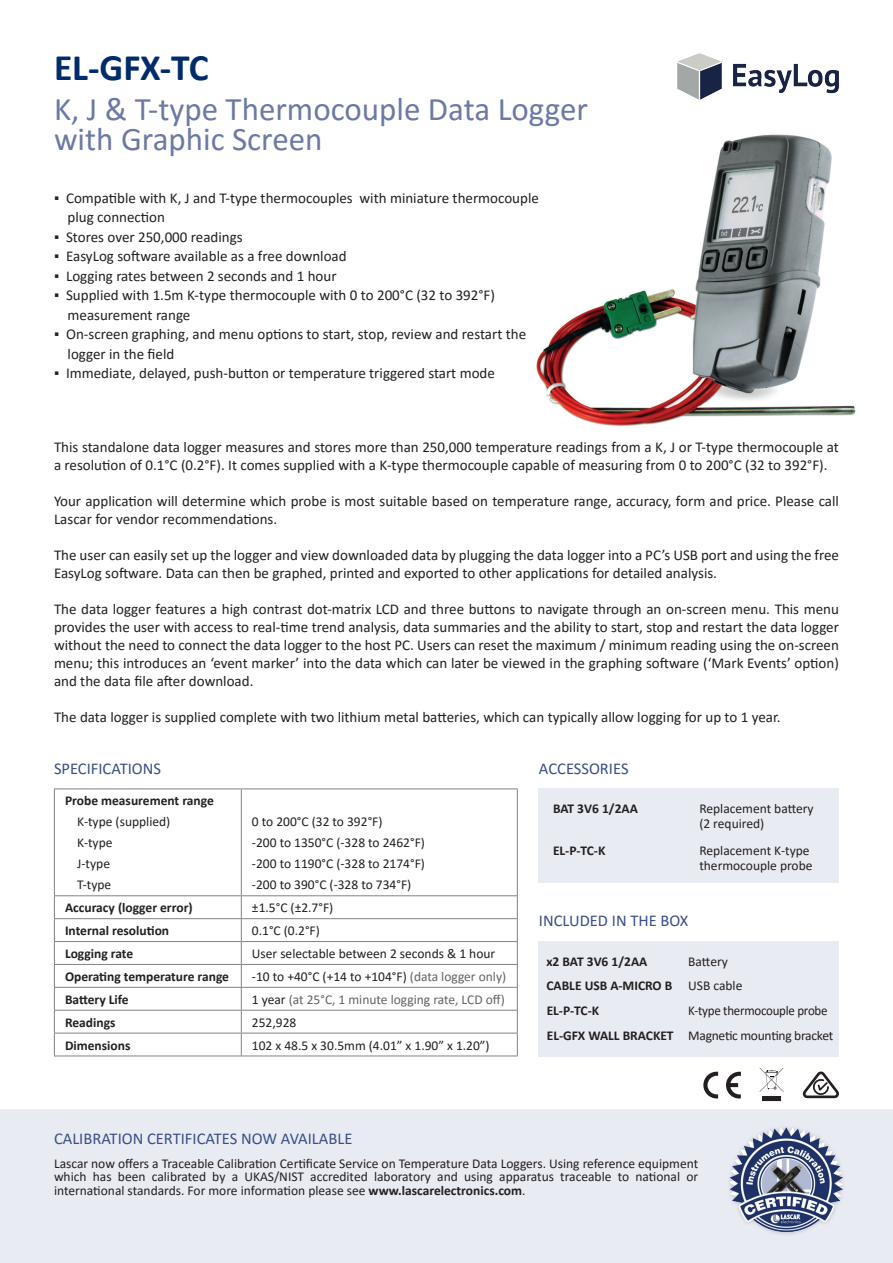
<style>
.page{position:relative;width:893px;height:1263px;background:#fff}
.page>*{position:absolute;margin:0;border:0;box-sizing:border-box;transform-origin:0 0}
.t1{font:700 37.5px "Calibri";letter-spacing:-.005em;color:#002c6b}
.t2{font:33px/30px "Calibri";color:#6c79a5}
.t3{font:16.5px "Calibri";color:#384e85}
.t4{font:15px/18px "Calibri";color:#231f20}
.t5{font:13.5px/21px "Calibri";color:#231f20}
.t6{font:700 13.5px/24.8px "Calibri";color:#231f20}
.t7{font:13.5px "Calibri";color:#636366}
.t8{font:13.5px "Calibri";letter-spacing:-.02em;color:#231f20;scale:.96 1}
.t9{font:13.5px "Calibri";letter-spacing:-.02em;color:#231f20}
.s1{color:#636366}
.s2{color:#231f20}
.s3{font-weight:700}
</style>
<div class="page">
<img style="left:678px;top:54px;width:161px;height:46px">
<img style="left:536px;top:134px;width:320px;height:292px">
<hr style="left:54px;top:788px;width:187px;height:1px;background:#808285">
<hr style="left:54px;top:789px;width:1px;height:106px;background:#808285">
<hr style="left:241px;top:788px;width:277px;height:1px;background:#808285">
<hr style="left:241px;top:789px;width:1px;height:106px;background:#808285">
<hr style="left:517px;top:789px;width:1px;height:106px;background:#808285">
<hr style="left:54px;top:895px;width:187px;height:1px;background:#808285">
<hr style="left:241px;top:895px;width:277px;height:1px;background:#808285">
<hr style="left:54px;top:918px;width:187px;height:1px;background:#808285">
<hr style="left:54px;top:941px;width:187px;height:1px;background:#808285">
<hr style="left:241px;top:918px;width:277px;height:1px;background:#808285">
<hr style="left:241px;top:941px;width:277px;height:1px;background:#808285">
<hr style="left:54px;top:964px;width:187px;height:1px;background:#808285">
<hr style="left:241px;top:964px;width:277px;height:1px;background:#808285">
<hr style="left:54px;top:987px;width:187px;height:1px;background:#808285">
<svg style="left:54px;top:896px;width:1px;height:159px"></svg>
<hr style="left:241px;top:987px;width:277px;height:1px;background:#808285">
<svg style="left:241px;top:896px;width:1px;height:159px"></svg>
<svg style="left:517px;top:896px;width:1px;height:159px"></svg>
<hr style="left:54px;top:1010px;width:187px;height:1px;background:#808285">
<hr style="left:54px;top:1033px;width:187px;height:1px;background:#808285">
<hr style="left:54px;top:1055px;width:187px;height:1px;background:#808285">
<hr style="left:241px;top:1010px;width:277px;height:1px;background:#808285">
<hr style="left:241px;top:1033px;width:277px;height:1px;background:#808285">
<hr style="left:241px;top:1055px;width:277px;height:1px;background:#808285">
<div style="left:539px;top:788px;width:300px;height:95px;background:#e9ebf3"></div>
<div style="left:0;top:1110px;width:893px;height:153px;background:#e9ebf3"></div>
<img style="left:730px;top:1127px;width:112px;height:105px">
<svg style="left:726px;top:1072px;width:15px;height:26px"></svg>
<svg style="left:703px;top:1072px;width:15px;height:26px"></svg>
<svg style="left:759px;top:1068px;width:24px;height:33px"></svg>
<svg style="left:802px;top:1071px;width:37px;height:27px"></svg>
<div style="left:539px;top:941px;width:300px;height:115px;background:#e9ebf3"></div>
<h1 class="t1" style="left:54px;top:41px;width:156px">EL-GFX-TC</h1>
<h2 class="t2" style="left:54px;top:93px;width:535px">K, J &amp; T-type Thermocouple Data Logger with Graphic Screen</h2>
<p class="t4" style="left:68px;top:187px;width:473px;line-height:19.5px;text-indent:-14px">▪ Compatible with K, J and T-type thermocouples with miniature thermocouple plug connection</p>
<p class="t4" style="left:54px;top:227px;width:190px">▪ Stores over 250,000 readings</p>
<p class="t4" style="left:54px;top:247px;width:294px">▪ EasyLog software available as a free download</p>
<p class="t4" style="left:54px;top:266px;width:284px">▪ Logging rates between 2 seconds and 1 hour</p>
<p class="t4" style="left:68px;top:285px;width:429px;line-height:19.5px;text-indent:-14px">▪ Supplied with 1.5m K-type thermocouple with 0 to 200°C (32 to 392°F) measurement range</p>
<p class="t4" style="left:68px;top:324px;width:460px;line-height:19.5px;text-indent:-14px">▪ On-screen graphing, and menu options to start, stop, review and restart the logger in the field</p>
<p class="t4" style="left:54px;top:364px;width:442px">▪ Immediate, delayed, push-button or temperature triggered start mode</p>
<p class="t4" style="left:54px;top:437px;width:786px">This standalone data logger measures and stores more than 250,000 temperature readings from a K, J or T-type thermocouple at a resolution of 0.1°C (0.2°F). It comes supplied with a K-type thermocouple capable of measuring from 0 to 200°C (32 to 392°F).</p>
<p class="t4" style="left:54px;top:491px;width:786px">Your application will determine which probe is most suitable based on temperature range, accuracy, form and price. Please call<br>Lascar for vendor recommendations.</p>
<p class="t4" style="left:54px;top:545px;width:786px">The user can easily set up the logger and view downloaded data by plugging the data logger into a PC’s USB port and using the free<br>EasyLog software. Data can then be graphed, printed and exported to other applications for detailed analysis.</p>
<p class="t4" style="left:54px;top:599px;width:786px;text-align:justify">The data logger features a high contrast dot-matrix LCD and three buttons to navigate through an on-screen menu. This menu provides the user with access to real-time trend analysis, data summaries and the ability to start, stop and restart the data logger without the need to connect the data logger to the host PC. Users can reset the maximum / minimum reading using the on-screen menu; this introduces an ‘event marker’ into the data which can later be viewed in the graphing software (‘Mark Events’ option) and the data file after download.</p>
<p class="t4" style="left:54px;top:707px;width:728px">The data logger is supplied complete with two lithium metal batteries, which can typically allow logging for up to 1 year.</p>
<p class="t3" style="left:54px;top:757px;width:109px">SPECIFICATIONS</p>
<p class="t3" style="left:539px;top:757px;width:91px">ACCESSORIES</p>
<p class="t6" style="left:65px;top:788px;width:150px">Probe measurement range</p>
<p class="t5" style="left:77px;top:811px;width:95px">K-type (supplied)<br>K-type<br>J-type<br>T-type</p>
<p class="t5" style="left:252px;top:811px;width:175px">0 to 200°C (32 to 392°F)<br>-200 to 1350°C (-328 to 2462°F) -200 to 1190°C (-328 to 2174°F) -200 to 390°C (-328 to 734°F)</p>
<p class="t6" style="left:65px;top:895px;width:129px">Accuracy (logger error)</p>
<p class="t5" style="left:252px;top:897px;width:83px">±1.5°C (±2.7°F)</p>
<p class="t6" style="left:65px;top:918px;width:106px">Internal resolution</p>
<p class="t5" style="left:252px;top:920px;width:69px">0.1°C (0.2°F)</p>
<p class="t6" style="left:65px;top:941px;width:70px">Logging rate</p>
<p class="t5" style="left:252px;top:943px;width:245px">User selectable between 2 seconds &amp; 1 hour</p>
<p class="t6" style="left:65px;top:964px;width:166px">Operating temperature range</p>
<p class="t5" style="left:252px;top:966px;width:256px">-10 to +40°C (+14 to +104°F) <span class="s1">(data logger only)</span></p>
<p class="t6" style="left:65px;top:986px;width:65px">Battery Life</p>
<p class="t7" style="left:252px;top:990px;width:255px"><span class="s2">1 year</span> (at 25°C, 1 minute logging rate, LCD off)</p>
<p class="t6" style="left:65px;top:1009px;width:52px">Readings</p>
<p class="t5" style="left:252px;top:1011px;width:46px">252,928</p>
<p class="t6" style="left:65px;top:1032px;width:67px">Dimensions</p>
<p class="t5" style="left:252px;top:1034px;width:239px">102 x 48.5 x 30.5mm (4.01” x 1.90” x 1.20”)</p>
<p class="t6" style="left:553px;top:796px;width:86px">BAT 3V6 1/2AA</p>
<p class="t6" style="left:553px;top:838px;width:54px">EL-P-TC-K</p>
<p class="t5" style="left:699px;top:801px;width:116px;line-height:15px">Replacement battery (2 required)</p>
<p class="t5" style="left:699px;top:843px;width:115px;line-height:15px">Replacement K-type thermocouple probe</p>
<p class="t3" style="left:539px;top:909px;width:151px">INCLUDED IN THE BOX</p>
<p class="t6" style="left:546px;top:948px;width:127px">x2 BAT 3V6 1/2AA<br>CABLE USB A-MICRO B</p>
<p class="t6" style="left:547px;top:998px;width:128px">EL-P-TC-K<br>EL-GFX WALL BRACKET</p>
<p class="t5" style="left:688px;top:948px;width:56px;line-height:24.8px">Battery<br>USB cable</p>
<p class="t8" style="left:688px;top:1001px;width:147px">K-type thermocouple probe</p>
<p class="t9" style="left:688px;top:1026px;width:146px">Magnetic mounting bracket</p>
<p class="t3" style="left:54px;top:1126px;width:300px">CALIBRATION CERTIFICATES NOW AVAILABLE</p>
<p class="t5" style="left:54px;top:1156px;width:646px;line-height:13.5px;text-align:justify">Lascar now offers a Traceable Calibration Certificate Service on Temperature Data Loggers. Using reference equipment which has been calibrated by a UKAS/NIST accredited laboratory and using apparatus traceable to national or international standards. For more information please see <span class="s3">www.lascarelectronics.com</span>.</p>
</div>
